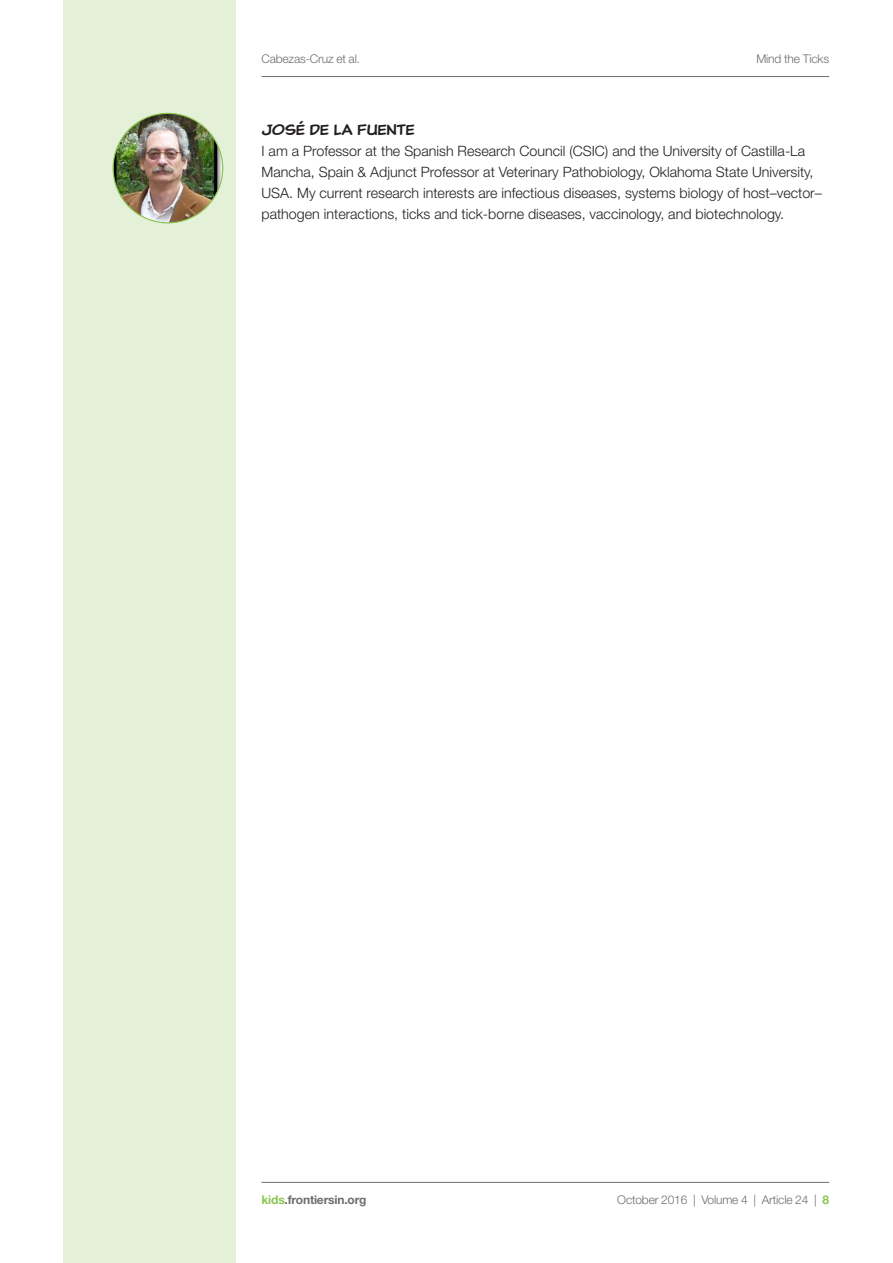
<style>
.page{position:relative;width:893px;height:1263px;background:#fff}
.page>*{position:absolute;margin:0;border:0;box-sizing:border-box;transform-origin:0 0}
.t1{font:15px "Classic Comic";letter-spacing:-.02em;color:#231f20}
.t2{font:300 14.25px/21px "Helvetica Neue LT Std";color:#231f20}
.t3{font:300 12px "Helvetica Neue LT Std";letter-spacing:-.015em;color:#6c6d70}
.t4{font:700 12px "Helvetica Neue LT Std";letter-spacing:-.015em;color:#6c6d70}
.s1{color:#89c650}
.s2{font-weight:700;color:#89c650}
</style>
<div class="page">
<hr style="left:261px;top:76px;width:568px;height:1px;background:#6c6d70">
<div style="left:64px;top:0;width:172px;height:1263px;background:#e4f0d8"></div>
<hr style="left:261px;top:1182px;width:568px;height:1px;background:#6c6d70">
<img style="left:112px;top:112px;width:112px;height:112px">
<p class="t3" style="left:261px;top:51px;width:100px">Cabezas-Cruz et al.</p>
<p class="t3" style="left:756px;top:51px;width:74px">Mind the Ticks</p>
<p class="t1" style="left:261px;top:120px;width:155px">JOSÉ DE LA FUENTE</p>
<p class="t2" style="left:261px;top:140px;width:562px">I am a Professor at the Spanish Research Council (CSIC) and the University of Castilla-La Mancha, Spain &amp; Adjunct Professor at Veterinary Pathobiology, Oklahoma State University, USA. My current research interests are infectious diseases, systems biology of host–vector– pathogen interactions, ticks and tick-borne diseases, vaccinology, and biotechnology.</p>
<p class="t4" style="left:261px;top:1192px;width:107px"><span class="s1">kids</span>.frontiersin.org</p>
<p class="t3" style="left:617px;top:1192px;width:213px">October 2016 | Volume 4 | Article 24 | <span class="s2">8</span></p>
</div>
